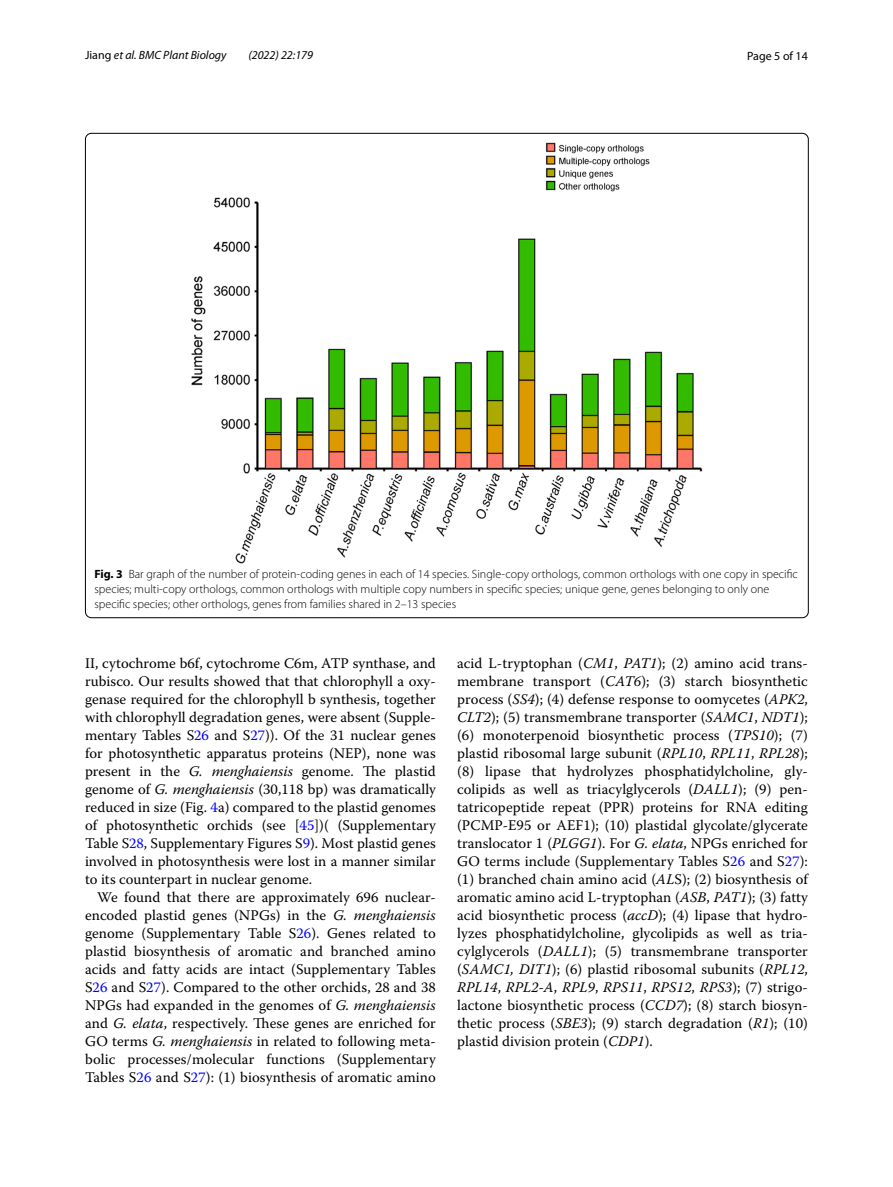
<style>
.page{position:relative;width:893px;height:1187px;background:#fff}
.page>*{position:absolute;margin:0;border:0;box-sizing:border-box;transform-origin:0 0}
.t1{font:14.7px/18px "Warnock Pro";letter-spacing:.005em;color:#000;text-align:justify}
.t2{font:300 12px/15px "Myriad Pro";color:#000}
.t3{font:italic 12px "Myriad Pro";color:#000}
.t4{font:12px "Myriad Pro";color:#000}
.s1{font-style:normal}
.s2{font-weight:700}
.s3{color:#00f}
.s4{font-style:italic}
</style>
<div class="page">
<img style="left:192px;top:142px;width:510px;height:421px">
<p class="t3" style="left:85px;top:48px;width:143px"><span class="s1">Jiang</span> et al. BMC Plant Biology</p>
<p class="t3" style="left:248px;top:48px;width:66px">(2022) 22:179</p>
<p class="t4" style="left:747px;top:48px;width:62px">Page 5 of 14</p>
<p class="t2" style="left:94px;top:567px;width:705px"><span class="s2">Fig. 3</span> Bar graph of the number of protein-coding genes in each of 14 species. Single-copy orthologs, common orthologs with one copy in specific species; multi-copy orthologs, common orthologs with multiple copy numbers in specific species; unique gene, genes belonging to only one specific species; other orthologs, genes from families shared in 2–13 species</p>
<p class="t1" style="left:85px;top:654px;width:352px">II, cytochrome b6f, cytochrome C6m, ATP synthase, and rubisco. Our results showed that that chlorophyll a oxy&shy;genase required for the chlorophyll b synthesis, together with chlorophyll degradation genes, were absent (Supple&shy;mentary Tables S<span class="s3">26</span> and S<span class="s3">27</span>)). Of the 31 nuclear genes for photosynthetic apparatus proteins (NEP), none was present in the <span class="s4">G. menghaiensis</span> genome. The plastid genome of <span class="s4">G. menghaiensis</span> (30,118 bp) was dramatically reduced in size (Fig. <span class="s3">4</span>a) compared to the plastid genomes of photosynthetic orchids (see [<span class="s3">45</span>])( (Supplementary Table S<span class="s3">28</span>, Supplementary Figures S<span class="s3">9</span>). Most plastid genes involved in photosynthesis were lost in a manner similar to its counterpart in nuclear genome.</p>
<p class="t1" style="left:85px;top:888px;width:352px;text-indent:12px">We found that there are approximately 696 nuclear&shy;encoded plastid genes (NPGs) in the <span class="s4">G. menghaiensis </span>genome (Supplementary Table S<span class="s3">26</span>). Genes related to plastid biosynthesis of aromatic and branched amino acids and fatty acids are intact (Supplementary Tables S<span class="s3">26</span> and S<span class="s3">27</span>). Compared to the other orchids, 28 and 38<br>NPGs had expanded in the genomes of <span class="s4">G. menghaiensis </span>and <span class="s4">G. elata</span>, respectively. These genes are enriched for GO terms <span class="s4">G. menghaiensis</span> in related to following meta&shy;bolic processes/molecular functions (Supplementary Tables S<span class="s3">26</span> and S<span class="s3">27</span>): (1) biosynthesis of aromatic amino</p>
<p class="t1" style="left:457px;top:654px;width:352px">acid L-tryptophan (<span class="s4">CM1</span>, <span class="s4">PAT1</span>); (2) amino acid trans&shy;membrane transport (<span class="s4">CAT6</span>); (3) starch biosynthetic process (<span class="s4">SS4</span>); (4) defense response to oomycetes (<span class="s4">APK2</span>, <span class="s4">CLT2</span>); (5) transmembrane transporter (<span class="s4">SAMC1</span>, <span class="s4">NDT1</span>); (6) monoterpenoid biosynthetic process (<span class="s4">TPS10</span>); (7) plastid ribosomal large subunit (<span class="s4">RPL10</span>, <span class="s4">RPL11</span>, <span class="s4">RPL28</span>); (8) lipase that hydrolyzes phosphatidylcholine, gly&shy;colipids as well as triacylglycerols (<span class="s4">DALL1</span>); (9) pen&shy;tatricopeptide repeat (PPR) proteins for RNA editing (PCMP-E95 or AEF1); (10) plastidal glycolate/glycerate translocator 1 (<span class="s4">PLGG1</span>). For <span class="s4">G. elata</span>, NPGs enriched for GO terms include (Supplementary Tables S<span class="s3">26</span> and S<span class="s3">27</span>): (1) branched chain amino acid (<span class="s4">AL</span>S); (2) biosynthesis of aromatic amino acid L-tryptophan (<span class="s4">ASB</span>, <span class="s4">PAT1</span>); (3) fatty acid biosynthetic process (<span class="s4">accD</span>); (4) lipase that hydro&shy;lyzes phosphatidylcholine, glycolipids as well as tria&shy;cylglycerols (<span class="s4">DALL1</span>); (5) transmembrane transporter (<span class="s4">SAMC1, DIT1</span>); (6) plastid ribosomal subunits (<span class="s4">RPL12</span>, <span class="s4">RPL14</span>, <span class="s4">RPL2-A</span>, <span class="s4">RPL9</span>, <span class="s4">RPS11</span>, <span class="s4">RPS12</span>, <span class="s4">RPS3</span>); (7) strigo&shy;lactone biosynthetic process (<span class="s4">CCD7</span>); (8) starch biosyn&shy;thetic process (<span class="s4">SBE3</span>); (9) starch degradation (<span class="s4">R1</span>); (10) plastid division protein (<span class="s4">CDP1</span>).</p>
</div>
